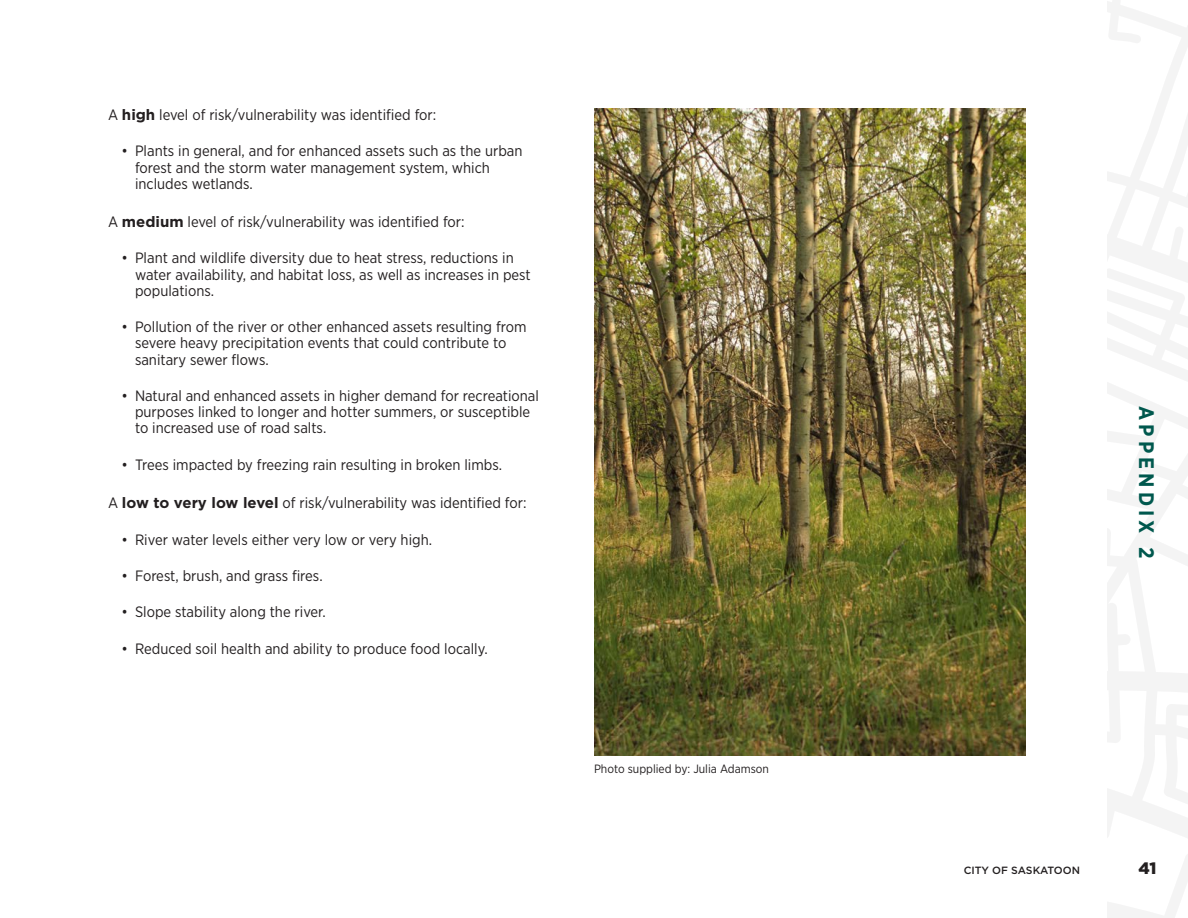
<style>
.page{position:relative;width:1188px;height:918px;background:#fff}
.page>*{position:absolute;margin:0;border:0;box-sizing:border-box;transform-origin:0 0}
.t1{font:700 21px "Gotham Narrow";letter-spacing:.2em;color:#00584e}
.t2{font:900 16.5px "Gotham";color:#231f20}
.t3{font:15px/16.2px "Gotham Narrow";color:#231f20}
.t4{font:12px "Gotham Narrow";color:#231f20}
.t5{font:500 10.5px "Gotham";color:#231f20}
.s1{font-family:"Gotham";font-weight:700}
</style>
<div class="page">
<svg style="left:1107px;top:0;width:81px;height:918px"></svg>
<img style="left:594px;top:108px;width:432px;height:648px">
<p class="t3" style="left:108px;top:106px;width:330px">A <span class="s1">high</span> level of risk/vulnerability was identified for:</p>
<p class="t3" style="left:135px;top:143px;width:389px;text-indent:-14px">• Plants in general, and for enhanced assets such as the urban forest and the storm water management system, which includes wetlands.</p>
<p class="t3" style="left:108px;top:213px;width:358px">A <span class="s1">medium</span> level of risk/vulnerability was identified for:</p>
<p class="t3" style="left:135px;top:250px;width:397px;text-indent:-14px">• Plant and wildlife diversity due to heat stress, reductions in water availability, and habitat loss, as well as increases in pest populations.</p>
<p class="t3" style="left:135px;top:319px;width:393px;text-indent:-14px">• Pollution of the river or other enhanced assets resulting from severe heavy precipitation events that could contribute to sanitary sewer flows.</p>
<p class="t3" style="left:135px;top:387px;width:405px;text-indent:-14px">• Natural and enhanced assets in higher demand for recreational purposes linked to longer and hotter summers, or susceptible to increased use of road salts.</p>
<p class="t3" style="left:122px;top:456px;width:382px">• Trees impacted by freezing rain resulting in broken limbs.</p>
<p class="t3" style="left:108px;top:495px;width:420px">A <span class="s1">low to very low level</span> of risk/vulnerability was identified for:</p>
<p class="t3" style="left:122px;top:531px;width:312px">• River water levels either very low or very high.</p>
<p class="t3" style="left:122px;top:567px;width:203px">• Forest, brush, and grass fires.</p>
<p class="t3" style="left:122px;top:604px;width:206px">• Slope stability along the river.</p>
<p class="t3" style="left:122px;top:640px;width:368px">• Reduced soil health and ability to produce food locally.</p>
<p class="t4" style="left:594px;top:762px;width:176px">Photo supplied by: Julia Adamson</p>
<p class="t1" style="left:1160px;top:406px;width:154px;rotate:90deg">APPENDIX 2</p>
<p class="t5" style="left:964px;top:864px;width:118px">CITY OF SASKATOON</p>
<p class="t2" style="left:1138px;top:857px;width:20px">41</p>
</div>
